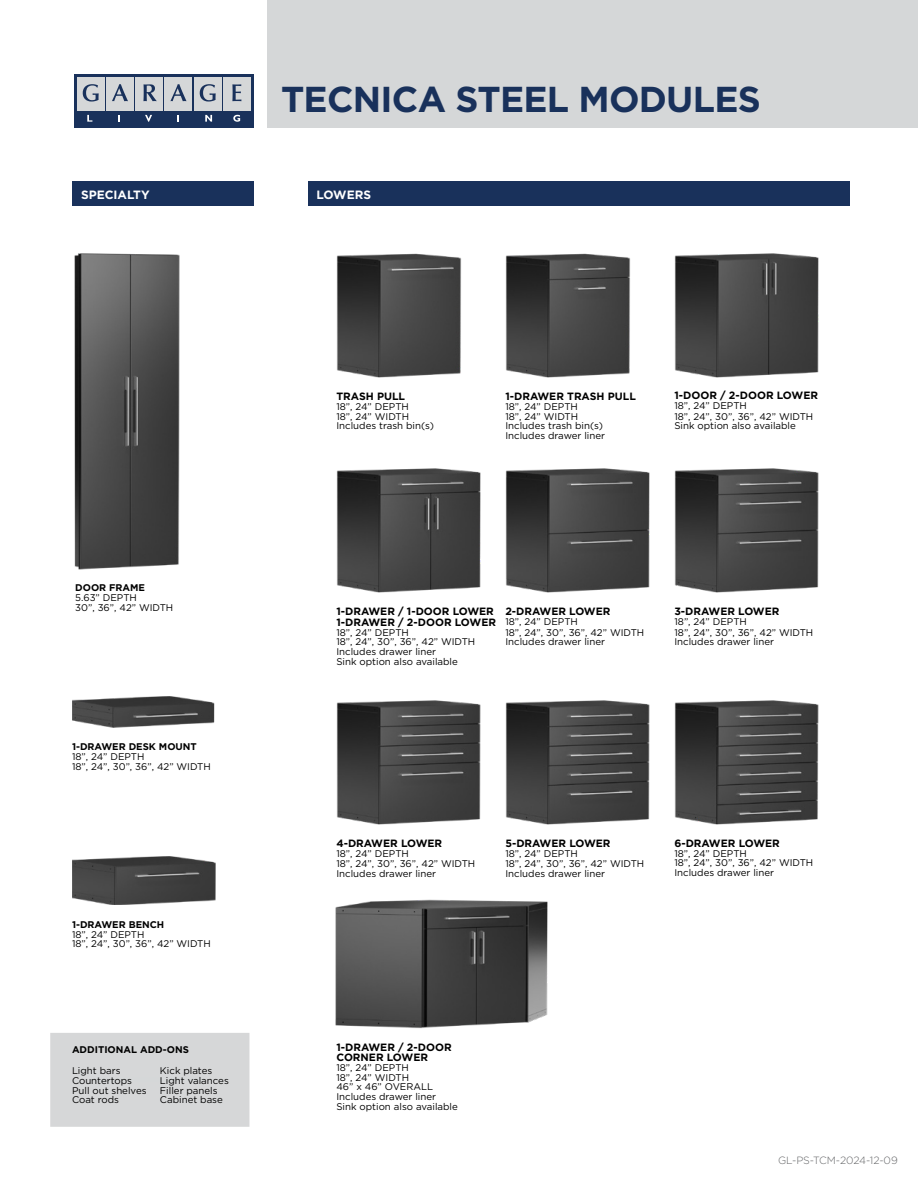
<style>
.page{position:relative;width:918px;height:1188px;background:#fff}
.page>*{position:absolute;margin:0;border:0;box-sizing:border-box;transform-origin:0 0}
.t1{font:700 36px "Gotham";letter-spacing:-.02em;color:#19315b}
.t2{font:700 12px "Gotham";color:#fff}
.t3{font:700 10.5px/10.5px "Gotham";color:#000}
.t4{font:300 10.5px "Gotham";letter-spacing:-.01em;color:#636466}
.t5{font:9.75px/9.8px "Gotham";color:#000}
.t6{font:700 9.75px "Gotham";color:#000}
</style>
<div class="page">
<div style="left:267px;top:0;width:651px;height:127px;background:#d5d7d8"></div>
<div style="left:74px;top:74px;width:180px;height:53px;background:#19315b"></div>
<div style="left:77px;top:77px;width:28px;height:33px;background:#d5d7d8"></div>
<div style="left:106px;top:77px;width:28px;height:33px;background:#d5d7d8"></div>
<div style="left:135px;top:77px;width:28px;height:33px;background:#d5d7d8"></div>
<div style="left:165px;top:77px;width:27px;height:33px;background:#d5d7d8"></div>
<div style="left:194px;top:77px;width:28px;height:33px;background:#d5d7d8"></div>
<div style="left:223px;top:77px;width:28px;height:33px;background:#d5d7d8"></div>
<svg style="left:87px;top:115px;width:5px;height:7px"></svg>
<svg style="left:118px;top:115px;width:2px;height:7px"></svg>
<svg style="left:145px;top:115px;width:7px;height:7px"></svg>
<svg style="left:177px;top:115px;width:2px;height:7px"></svg>
<svg style="left:205px;top:115px;width:7px;height:7px"></svg>
<svg style="left:233px;top:115px;width:7px;height:7px"></svg>
<svg style="left:112px;top:84px;width:16px;height:17px"></svg>
<svg style="left:143px;top:84px;width:14px;height:17px"></svg>
<svg style="left:170px;top:84px;width:17px;height:17px"></svg>
<svg style="left:232px;top:84px;width:10px;height:17px"></svg>
<svg style="left:200px;top:84px;width:16px;height:18px"></svg>
<svg style="left:83px;top:84px;width:16px;height:18px"></svg>
<img style="left:72px;top:696px;width:143px;height:31px">
<img style="left:72px;top:856px;width:144px;height:49px">
<div style="left:73px;top:1055px;width:154px;height:49px;background:#d5d7d8"></div>
<div style="left:50px;top:1033px;width:199px;height:94px;border:45px solid #d6d7d8"></div>
<img style="left:74px;top:253px;width:106px;height:317px">
<div style="left:72px;top:181px;width:182px;height:25px;background:#19315b"></div>
<div style="left:308px;top:181px;width:541px;height:25px;background:#19315b"></div>
<img style="left:505px;top:253px;width:126px;height:125px">
<img style="left:674px;top:253px;width:145px;height:124px">
<img style="left:336px;top:253px;width:126px;height:125px">
<img style="left:336px;top:700px;width:145px;height:124px">
<img style="left:505px;top:700px;width:145px;height:124px">
<img style="left:674px;top:700px;width:145px;height:124px">
<img style="left:505px;top:468px;width:145px;height:125px">
<img style="left:674px;top:468px;width:145px;height:125px">
<img style="left:336px;top:468px;width:145px;height:125px">
<img style="left:335px;top:899px;width:213px;height:130px">
<p class="t2" style="left:81px;top:186px;width:70px">SPECIALTY</p>
<h1 class="t1" style="left:281px;top:75px;width:481px">TECNICA STEEL MODULES</h1>
<p class="t2" style="left:317px;top:186px;width:56px">LOWERS</p>
<p class="t6" style="left:75px;top:582px;width:71px">DOOR FRAME</p>
<p class="t5" style="left:75px;top:593px;width:100px">5.63” DEPTH<br>30”, 36”, 42” WIDTH</p>
<p class="t6" style="left:72px;top:740px;width:126px">1-DRAWER DESK MOUNT</p>
<p class="t5" style="left:72px;top:751px;width:140px">18”, 24” DEPTH<br>18”, 24”, 30”, 36”, 42” WIDTH</p>
<p class="t6" style="left:72px;top:918px;width:94px">1-DRAWER BENCH</p>
<p class="t5" style="left:72px;top:929px;width:140px">18”, 24” DEPTH<br>18”, 24”, 30”, 36”, 42” WIDTH</p>
<p class="t6" style="left:72px;top:1043px;width:118px">ADDITIONAL ADD-ONS</p>
<p class="t5" style="left:72px;top:1066px;width:76px">Light bars<br>Countertops<br>Pull out shelves<br>Coat rods</p>
<p class="t5" style="left:160px;top:1066px;width:70px">Kick plates<br>Light valances<br>Filler panels<br>Cabinet base</p>
<p class="t3" style="left:336px;top:391px;width:70px">TRASH PULL</p>
<p class="t5" style="left:336px;top:401px;width:99px">18”, 24” DEPTH<br>18”, 24” WIDTH<br>Includes trash bin(s)</p>
<p class="t3" style="left:505px;top:391px;width:132px">1-DRAWER TRASH PULL</p>
<p class="t5" style="left:505px;top:401px;width:101px">18”, 24” DEPTH<br>18”, 24” WIDTH<br>Includes trash bin(s)<br>Includes drawer liner</p>
<p class="t3" style="left:674px;top:390px;width:145px">1-DOOR / 2-DOOR LOWER</p>
<p class="t5" style="left:674px;top:400px;width:140px;line-height:10.2px">18”, 24” DEPTH<br>18”, 24”, 30”, 36”, 42” WIDTH<br>Sink option also available</p>
<p class="t3" style="left:336px;top:606px;width:161px">1-DRAWER / 1-DOOR LOWER<br>1-DRAWER / 2-DOOR LOWER</p>
<p class="t5" style="left:336px;top:627px;width:140px">18”, 24” DEPTH<br>18”, 24”, 30”, 36”, 42” WIDTH<br>Includes drawer liner<br>Sink option also available</p>
<p class="t3" style="left:505px;top:606px;width:107px">2-DRAWER LOWER</p>
<p class="t5" style="left:505px;top:616px;width:140px">18”, 24” DEPTH<br>18”, 24”, 30”, 36”, 42” WIDTH<br>Includes drawer liner</p>
<p class="t3" style="left:674px;top:606px;width:107px">3-DRAWER LOWER</p>
<p class="t5" style="left:674px;top:616px;width:140px;line-height:10.2px">18”, 24” DEPTH<br>18”, 24”, 30”, 36”, 42” WIDTH<br>Includes drawer liner</p>
<p class="t3" style="left:336px;top:838px;width:107px">4-DRAWER LOWER</p>
<p class="t5" style="left:336px;top:848px;width:140px;line-height:10.2px">18”, 24” DEPTH<br>18”, 24”, 30”, 36”, 42” WIDTH<br>Includes drawer liner</p>
<p class="t3" style="left:505px;top:838px;width:107px">5-DRAWER LOWER</p>
<p class="t5" style="left:505px;top:848px;width:140px;line-height:10.2px">18”, 24” DEPTH<br>18”, 24”, 30”, 36”, 42” WIDTH<br>Includes drawer liner</p>
<p class="t3" style="left:674px;top:838px;width:107px">6-DRAWER LOWER</p>
<p class="t5" style="left:674px;top:848px;width:140px">18”, 24” DEPTH<br>18”, 24”, 30”, 36”, 42” WIDTH<br>Includes drawer liner</p>
<p class="t3" style="left:336px;top:1042px;width:117px">1-DRAWER / 2-DOOR<br>CORNER LOWER</p>
<p class="t5" style="left:336px;top:1062px;width:123px">18”, 24” DEPTH<br>18”, 24” WIDTH<br>46” x 46” OVERALL<br>Includes drawer liner<br>Sink option also available</p>
<p class="t4" style="left:778px;top:1154px;width:121px">GL-PS-TCM-2024-12-09</p>
</div>
